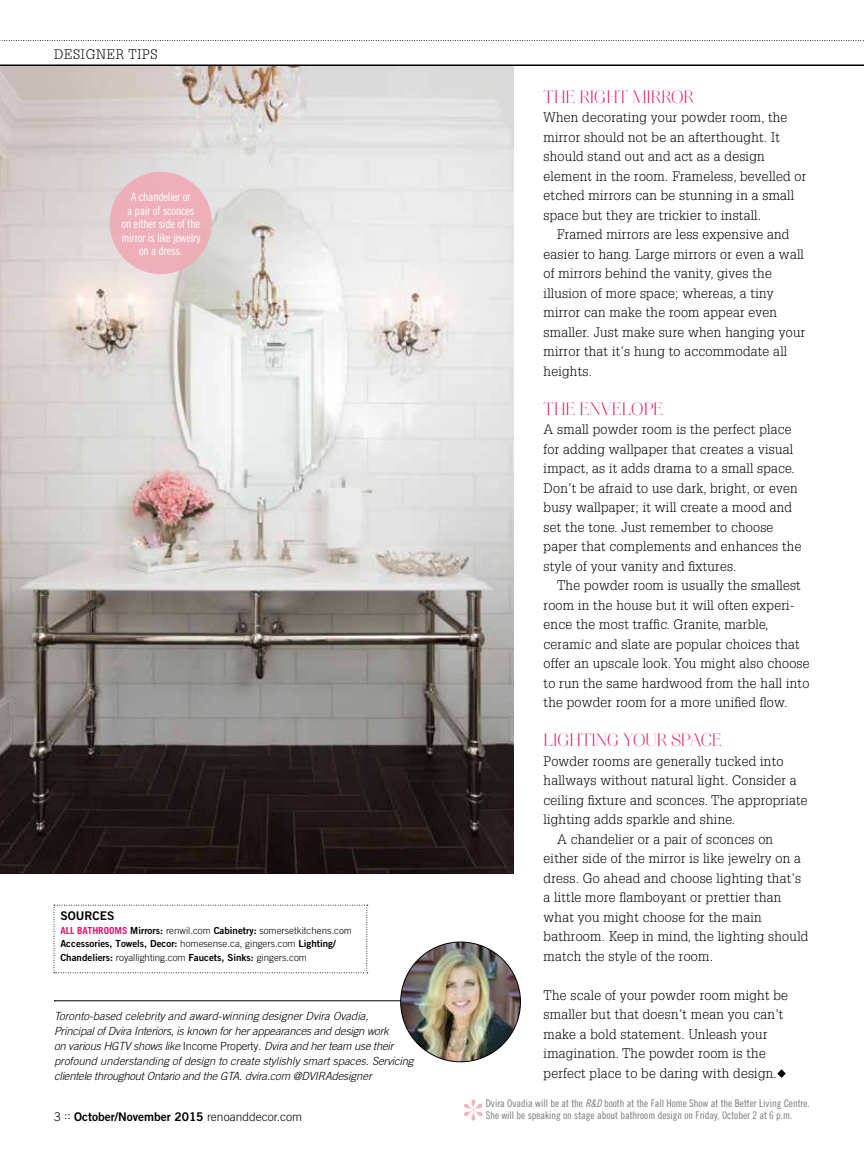
<style>
.page{position:relative;width:864px;height:1161px;background:#fff}
.page>*{position:absolute;margin:0;border:0;box-sizing:border-box;transform-origin:0 0}
.t1{font:18px "Aire Bold Pro";color:#e0156b}
.t2{font:300 13.5px/19.5px "Glypha";letter-spacing:.02em;color:#000}
.t3{font:300 13.5px "Glypha";letter-spacing:.06em;color:#000}
.t4{font:12px/13.5px "Trade Gothic LT Std Cn 18";letter-spacing:-.02em;color:#fff;text-align:center}
.t5{font:12px "Trade Gothic LT Std Bd 2";color:#000}
.t6{font:italic 300 11.25px/15px "Trade Gothic LT Std";letter-spacing:-.02em;color:#000}
.t7{font:10.5px/12px "Trade Gothic LT Std Cn 18";color:#77787b}
.t8{font:300 9.75px "Trade Gothic LT Std";color:#000}
.t9{font:9.75px "Trade Gothic LT Std Bd 2";color:#000}
.s1{font-weight:700;color:#e0156b}
.s2{font-family:"Trade Gothic LT Std Bd 2";font-weight:400}
.s3{font-family:"Trade Gothic LT Std";font-weight:300}
.s4{font-style:normal}
.s5{font-family:"Trade Gothic LT Std Cn 18 Obl"}
</style>
<div class="page">
<svg style="left:464px;top:1100px;width:19px;height:21px"></svg>
<hr style="left:0;top:64px;width:864px;height:2px;background:#000">
<svg style="left:0;top:40px;width:864px;height:1px"></svg>
<svg style="left:777px;top:1069px;width:9px;height:9px"></svg>
<img style="left:0;top:66px;width:513px;height:808px">
<hr style="left:55px;top:1001px;width:361px;height:1px;background:#000">
<img style="left:401px;top:942px;width:119px;height:120px;border-radius:60px">
<div style="left:110px;top:172px;width:102px;height:102px;background:#f0aab6;border-radius:50%"></div>
<svg style="left:54px;top:905px;width:314px;height:68px"></svg>
<p class="t3" style="left:54px;top:46px;width:105px">DESIGNER TIPS</p>
<p class="t4" style="left:121px;top:190px;width:80px">A chandelier or<br>a pair of sconces on either side of the mirror is like jewelry on a dress.</p>
<p class="t5" style="left:60px;top:908px;width:56px">SOURCES</p>
<p class="t8" style="left:60px;top:924px;width:293px"><span class="s1">ALL BATHROOMS</span> <span class="s2">Mirrors:</span> renwil.com <span class="s2">Cabinetry:</span> somersetkitchens.com</p>
<p class="t9" style="left:60px;top:938px;width:277px">Accessories, Towels, Decor: <span class="s3">homesense.ca, gingers.com</span> Lighting/</p>
<p class="t8" style="left:60px;top:951px;width:248px"><span class="s2">Chandeliers:</span> royallighting.com <span class="s2">Faucets, Sinks:</span> gingers.com</p>
<p class="t6" style="left:54px;top:1009px;width:361px">Toronto-based celebrity and award-winning designer Dvira Ovadia,<br>Principal of Dvira Interiors, is known for her appearances and design work<br>on various HGTV shows like <span class="s4">Income Property</span>. Dvira and her team use their profound understanding of design to create stylishly smart spaces. Servicing clientele throughout Ontario and the GTA. dvira.com @DVIRAdesigner</p>
<p class="t5" style="left:54px;top:1109px;width:250px"><span class="s3">3 ::</span> October/November 2015 <span class="s3">renoanddecor.com</span></p>
<h1 class="t1" style="left:544px;top:86px;width:152px">THE RIGHT MIRROR</h1>
<p class="t2" style="left:544px;top:108px;width:264px">When decorating your powder room, the mirror should not be an afterthought. It should stand out and act as a design element in the room. Frameless, bevelled or etched mirrors can be stunning in a small space but they are trickier to install.</p>
<p class="t2" style="left:544px;top:225px;width:263px;text-indent:14px">Framed mirrors are less expensive and easier to hang. Large mirrors or even a wall of mirrors behind the vanity, gives the illusion of more space; whereas, a tiny mirror can make the room appear even smaller. Just make sure when hanging your mirror that it’s hung to accommodate all heights.</p>
<h1 class="t1" style="left:544px;top:398px;width:121px">THE ENVELOPE</h1>
<p class="t2" style="left:544px;top:420px;width:259px">A small powder room is the perfect place for adding wallpaper that creates a visual impact, as it adds drama to a small space.<br>Don’t be afraid to use dark, bright, or even busy wallpaper; it will create a mood and set the tone. Just remember to choose paper that complements and enhances the style of your vanity and fixtures.</p>
<p class="t2" style="left:544px;top:576px;width:268px;text-indent:14px">The powder room is usually the smallest room in the house but it will often experi&shy;ence the most traffic. Granite, marble, ceramic and slate are popular choices that offer an upscale look. You might also choose to run the same hardwood from the hall into the powder room for a more unified flow.</p>
<h1 class="t1" style="left:544px;top:730px;width:180px">LIGHTING YOUR SPACE</h1>
<p class="t2" style="left:544px;top:752px;width:241px">Powder rooms are generally tucked into</p>
<p class="t2" style="left:544px;top:771px;width:255px">hallways without natural light. Consider a</p>
<p class="t2" style="left:544px;top:791px;width:266px">ceiling fixture and sconces. The appropriate</p>
<p class="t2" style="left:544px;top:810px;width:193px">lighting adds sparkle and shine.</p>
<p class="t2" style="left:557px;top:830px;width:218px">A chandelier or a pair of sconces on</p>
<p class="t2" style="left:544px;top:849px;width:259px">either side of the mirror is like jewelry on a</p>
<p class="t2" style="left:544px;top:869px;width:259px">dress. Go ahead and choose lighting that’s</p>
<p class="t2" style="left:544px;top:888px;width:239px">a little more flamboyant or prettier than</p>
<p class="t2" style="left:544px;top:908px;width:220px">what you might choose for the main</p>
<p class="t2" style="left:544px;top:927px;width:266px">bathroom. Keep in mind, the lighting should</p>
<p class="t2" style="left:544px;top:947px;width:171px">match the style of the room.</p>
<p class="t2" style="left:544px;top:986px;width:246px">The scale of your powder room might be smaller but that doesn’t mean you can’t make a bold statement. Unleash your imagination. The powder room is the perfect place to be daring with design.</p>
<p class="t7" style="left:486px;top:1097px;width:326px">Dvira Ovadia will be at the <span class="s5">R&amp;D</span> booth at the Fall Home Show at the Better Living Centre.<br>She will be speaking on stage about bathroom design on Friday, October 2 at 6 p.m.</p>
</div>
